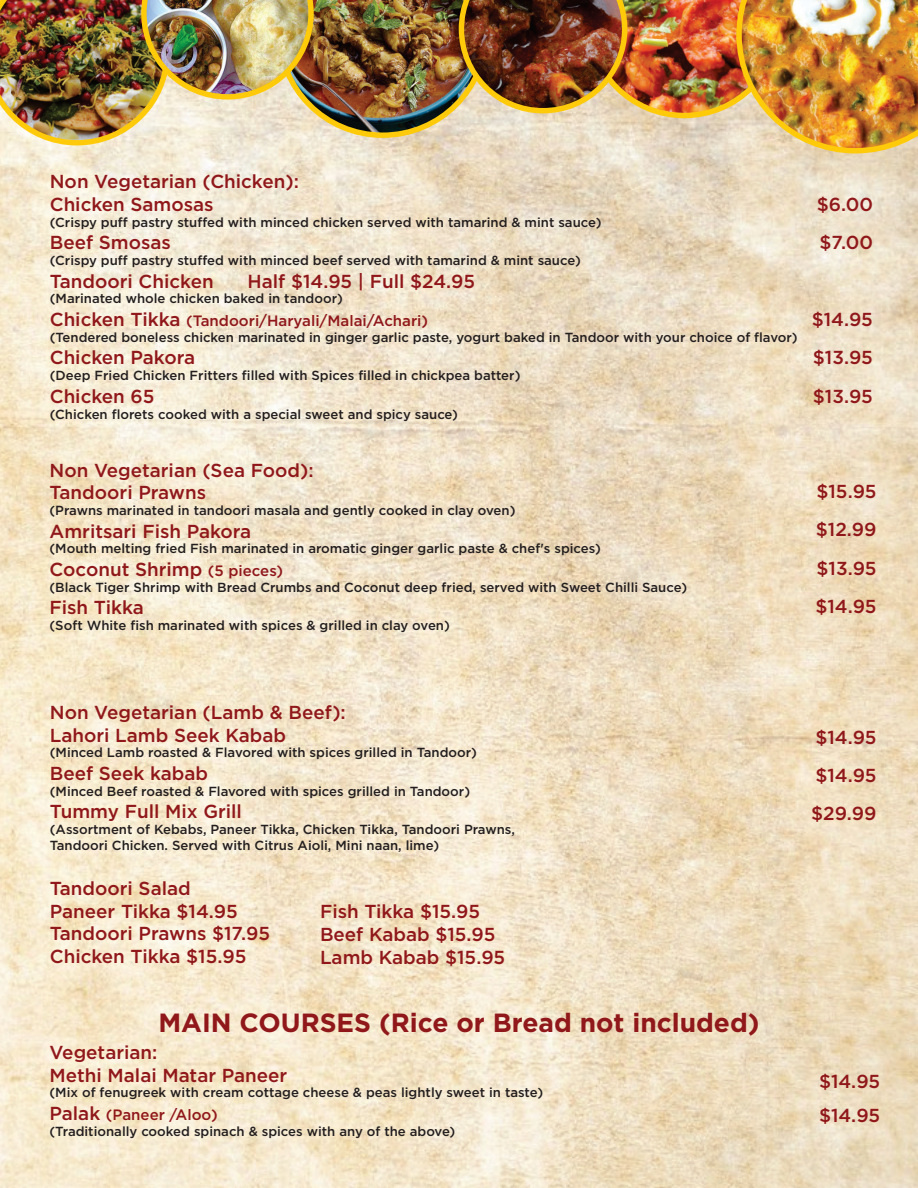
<style>
.page{position:relative;width:918px;height:1188px;background:#fff}
.page>*{position:absolute;margin:0;border:0;box-sizing:border-box;transform-origin:0 0}
.t1{font:700 26.25px "Gotham";color:#90171a}
.t2{font:500 18.75px/22.5px "Gotham";color:#90171a}
.t3{font:500 15px "Gotham";color:#90171a}
.t4{font:500 13.2px/15.8px "Gotham";color:#231f20}
.s1{font-size:18.75px}
.s2{font-size:15px}
</style>
<div class="page">
<img style="left:0;top:153px;width:918px;height:1035px">
<img style="left:0;top:0;width:918px;height:153px">
<h2 class="t2" style="left:50px;top:170px;width:251px">Non Vegetarian (Chicken):<br>Chicken Samosas</h2>
<p class="t4" style="left:50px;top:214px;width:553px">(Crispy puff pastry stuffed with minced chicken served with tamarind &amp; mint sauce)</p>
<h2 class="t2" style="left:50px;top:231px;width:123px">Beef Smosas</h2>
<p class="t4" style="left:50px;top:252px;width:533px">(Crispy puff pastry stuffed with minced beef served with tamarind &amp; mint sauce)</p>
<h2 class="t2" style="left:50px;top:269px;width:165px">Tandoori Chicken</h2>
<h2 class="t2" style="left:248px;top:269px;width:229px">Half $14.95 | Full $24.95</h2>
<p class="t4" style="left:50px;top:291px;width:295px">(Marinated whole chicken baked in tandoor)</p>
<p class="t3" style="left:50px;top:312px;width:380px"><span class="s1">Chicken Tikka</span> (Tandoori/Haryali/Malai/Achari)</p>
<p class="t4" style="left:50px;top:329px;width:749px">(Tendered boneless chicken marinated in ginger garlic paste, yogurt baked in Tandoor with your choice of flavor)</p>
<h2 class="t2" style="left:50px;top:346px;width:147px">Chicken Pakora</h2>
<p class="t4" style="left:50px;top:367px;width:472px">(Deep Fried Chicken Fritters filled with Spices filled in chickpea batter)</p>
<h2 class="t2" style="left:50px;top:384px;width:106px">Chicken 65</h2>
<p class="t4" style="left:50px;top:406px;width:410px">(Chicken florets cooked with a special sweet and spicy sauce)</p>
<h2 class="t2" style="left:817px;top:185px;width:58px;line-height:38.4px">$6.00 $7.00</h2>
<h2 class="t2" style="left:812px;top:300px;width:63px;line-height:38.4px;text-align:justify">$14.95 $13.95 $13.95</h2>
<h2 class="t2" style="left:50px;top:458px;width:266px">Non Vegetarian (Sea Food):<br>Tandoori Prawns</h2>
<p class="t4" style="left:50px;top:502px;width:467px">(Prawns marinated in tandoori masala and gently cooked in clay oven)</p>
<h2 class="t2" style="left:50px;top:519px;width:203px">Amritsari Fish Pakora</h2>
<p class="t4" style="left:50px;top:540px;width:553px">(Mouth melting fried Fish marinated in aromatic ginger garlic paste &amp; chef's spices)</p>
<h2 class="t2" style="left:50px;top:558px;width:235px">Coconut Shrimp <span class="s2">(5 pieces)</span></h2>
<p class="t4" style="left:50px;top:579px;width:639px">(Black Tiger Shrimp with Bread Crumbs and Coconut deep fried, served with Sweet Chilli Sauce)</p>
<h2 class="t2" style="left:50px;top:596px;width:96px">Fish Tikka</h2>
<p class="t4" style="left:50px;top:617px;width:402px">(Soft White fish marinated with spices &amp; grilled in clay oven)</p>
<h2 class="t2" style="left:815px;top:472px;width:63px;line-height:38.4px;text-align:justify">$15.95 $12.99 $13.95 $14.95</h2>
<h2 class="t2" style="left:50px;top:701px;width:298px">Non Vegetarian (Lamb &amp; Beef):<br>Lahori Lamb Seek Kabab</h2>
<p class="t4" style="left:50px;top:745px;width:429px">(Minced Lamb roasted &amp; Flavored with spices grilled in Tandoor)</p>
<h2 class="t2" style="left:50px;top:762px;width:160px">Beef Seek kabab</h2>
<p class="t4" style="left:50px;top:783px;width:422px">(Minced Beef roasted &amp; Flavored with spices grilled in Tandoor)</p>
<h2 class="t2" style="left:50px;top:800px;width:194px">Tummy Full Mix Grill</h2>
<p class="t4" style="left:50px;top:821px;width:467px">(Assortment of Kebabs, Paneer Tikka, Chicken Tikka, Tandoori Prawns,<br>Tandoori Chicken. Served with Citrus Aioli, Mini naan, lime)</p>
<h2 class="t2" style="left:50px;top:877px;width:222px">Tandoori Salad<br>Paneer Tikka $14.95<br>Tandoori Prawns $17.95<br>Chicken Tikka $15.95</h2>
<h2 class="t2" style="left:320px;top:900px;width:187px">Fish Tikka $15.95<br>Beef Kabab $15.95<br>Lamb Kabab $15.95</h2>
<h1 class="t1" style="left:158px;top:1008px;width:603px">MAIN COURSES (Rice or Bread not included)</h1>
<h2 class="t2" style="left:50px;top:1041px;width:239px">Vegetarian:<br>Methi Malai Matar Paneer</h2>
<p class="t4" style="left:50px;top:1084px;width:495px">(Mix of fenugreek with cream cottage cheese &amp; peas lightly sweet in taste)</p>
<p class="t3" style="left:50px;top:1106px;width:170px"><span class="s1">Palak</span> (Paneer /Aloo)</p>
<p class="t4" style="left:50px;top:1123px;width:407px">(Traditionally cooked spinach &amp; spices with any of the above)</p>
<h2 class="t2" style="left:811px;top:717px;width:67px;line-height:38.4px;text-align:justify">$14.95 $14.95 $29.99</h2>
<h2 class="t2" style="left:819px;top:1064px;width:63px;line-height:33.9px">$14.95 $14.95</h2>
</div>
